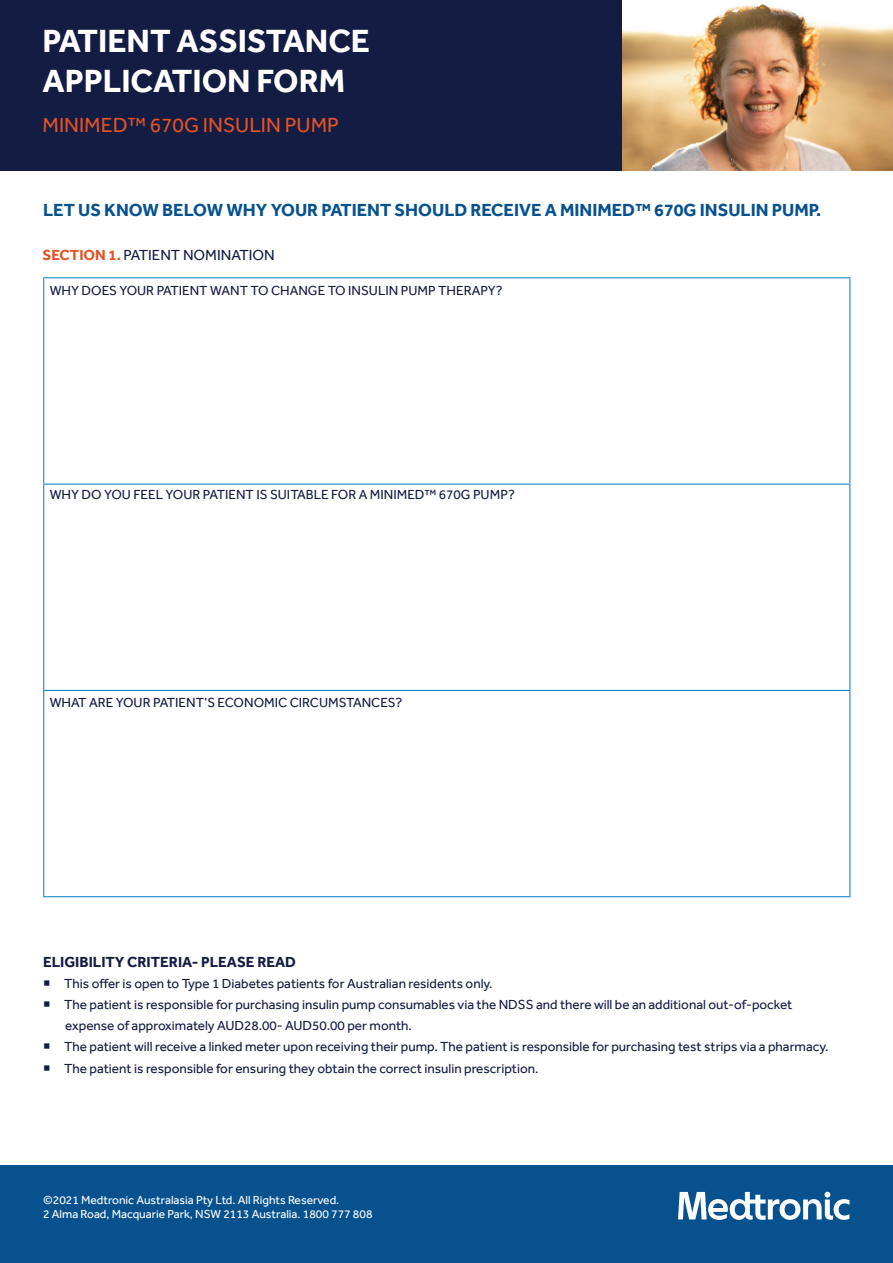
<style>
.page{position:relative;width:893px;height:1263px;background:#fff}
.page>*{position:absolute;margin:0;border:0;box-sizing:border-box;transform-origin:0 0}
.t1{font:700 33px/39.6px "Effra";color:#fff}
.t2{font:21px "Effra";color:#e25325}
.t3{font:700 18px "Effra";color:#07528e}
.t4{font:700 15px "Effra";color:#131c42}
.t5{font:15px "Effra";color:#131c42}
.t6{font:13.5px/21px "Effra";color:#131c42}
.t7{font:12px/14.4px "Effra";color:#fff}
.s1{font-weight:700;color:#e25325}
</style>
<div class="page">
<img style="left:622px;top:4px;width:271px;height:166px">
<div style="left:0;top:1165px;width:893px;height:98px;background:#07528e"></div>
<svg style="left:678px;top:1192px;width:171px;height:28px"></svg>
<div style="left:0;top:0;width:622px;height:170px;background:#131c42"></div>
<hr style="left:43px;top:277px;width:807px;height:1px;background:#1889cb">
<hr style="left:43px;top:278px;width:1px;height:205px;background:#1889cb">
<hr style="left:849px;top:278px;width:1px;height:205px;background:#1889cb">
<hr style="left:43px;top:483px;width:807px;height:2px;background:#1889cb">
<hr style="left:43px;top:485px;width:1px;height:205px;background:#1889cb">
<hr style="left:849px;top:485px;width:1px;height:205px;background:#1889cb">
<hr style="left:43px;top:690px;width:807px;height:1px;background:#1889cb">
<hr style="left:43px;top:691px;width:1px;height:205px;background:#1889cb">
<hr style="left:849px;top:691px;width:1px;height:205px;background:#1889cb">
<hr style="left:43px;top:896px;width:807px;height:1px;background:#1889cb">
<h1 class="t1" style="left:43px;top:21px;width:329px">PATIENT ASSISTANCE<br>APPLICATION FORM</h1>
<h2 class="t2" style="left:43px;top:112px;width:298px">MINIMED™ 670G INSULIN PUMP</h2>
<h3 class="t3" style="left:43px;top:200px;width:780px">LET US KNOW BELOW WHY YOUR PATIENT SHOULD RECEIVE A MINIMED™ 670G INSULIN PUMP.</h3>
<p class="t5" style="left:43px;top:247px;width:234px"><span class="s1">SECTION 1.</span> PATIENT NOMINATION</p>
<p class="t6" style="left:50px;top:279px;width:454px">WHY DOES YOUR PATIENT WANT TO CHANGE TO INSULIN PUMP THERAPY?</p>
<p class="t6" style="left:50px;top:484px;width:467px">WHY DO YOU FEEL YOUR PATIENT IS SUITABLE FOR A MINIMED™ 670G PUMP?</p>
<p class="t6" style="left:50px;top:692px;width:354px">WHAT ARE YOUR PATIENT’S ECONOMIC CIRCUMSTANCES?</p>
<p class="t4" style="left:43px;top:953px;width:254px">ELIGIBILITY CRITERIA- PLEASE READ</p>
<p class="t6" style="left:43px;top:973px;width:451px">○ This offer is open to Type 1 Diabetes patients for Australian residents only.</p>
<p class="t6" style="left:65px;top:994px;width:729px;text-indent:-22px">○ The patient is responsible for purchasing insulin pump consumables via the NDSS and there will be an additional out-of-pocket expense of approximately AUD28.00- AUD50.00 per month.</p>
<p class="t6" style="left:43px;top:1036px;width:787px">○ The patient will receive a linked meter upon receiving their pump. The patient is responsible for purchasing test strips via a pharmacy.</p>
<p class="t6" style="left:43px;top:1057px;width:497px">○ The patient is responsible for ensuring they obtain the correct insulin prescription.</p>
<p class="t7" style="left:43px;top:1193px;width:331px">©2021 Medtronic Australasia Pty Ltd. All Rights Reserved.<br>2 Alma Road, Macquarie Park, NSW 2113 Australia. 1800 777 808</p>
</div>
